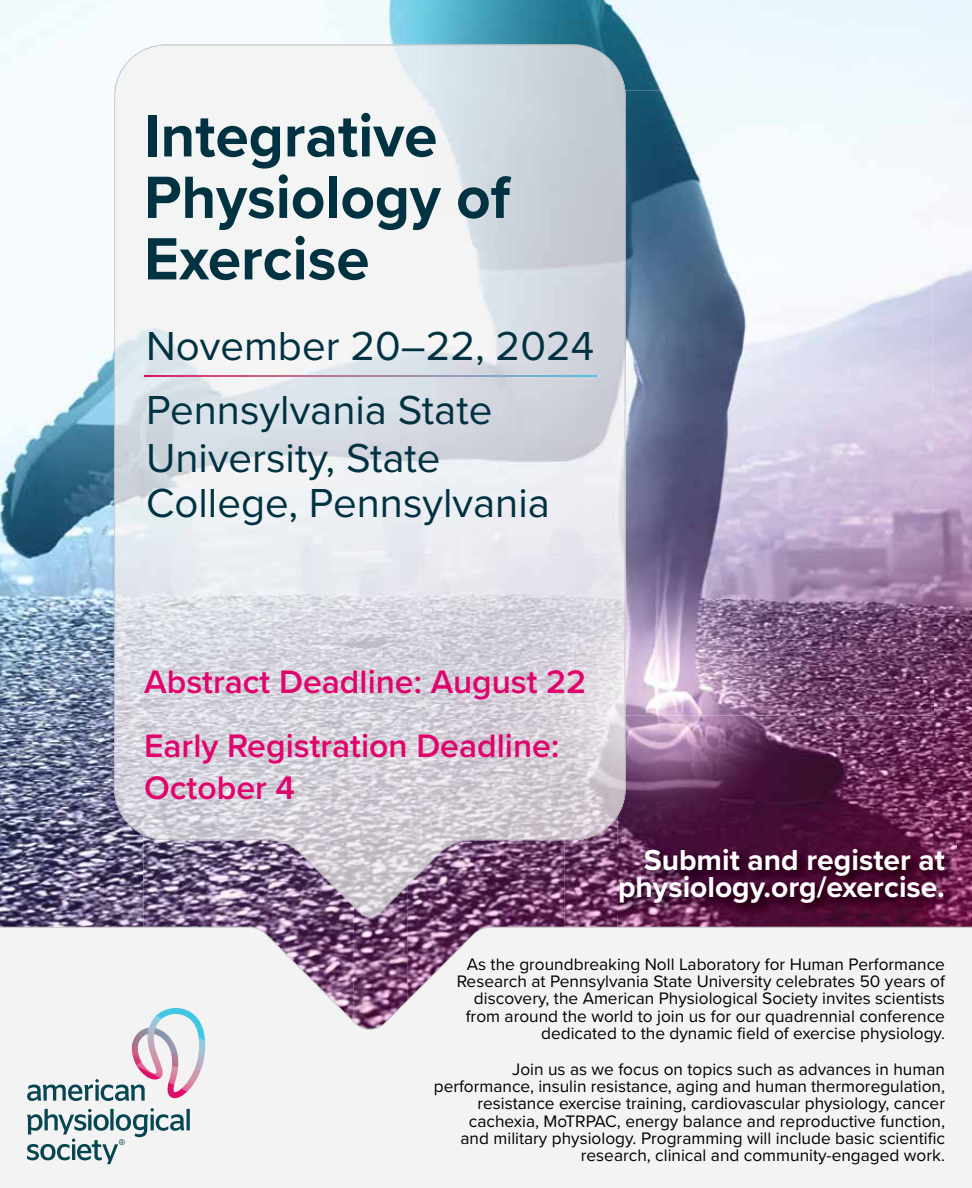
<style>
.page{position:relative;width:972px;height:1188px;background:#fff}
.page>*{position:absolute;margin:0;border:0;box-sizing:border-box;transform-origin:0 0}
.t1{font:700 61.8px/61.5px "Proxima Nova";color:#003241}
.t2{font:42px/64.2px "Proxima Nova";color:#003241}
.t3{font:600 33.75px/64.2px "Proxima Nova";color:#df056c}
.t4{font:700 30px/27px "Proxima Nova";color:#fff;text-align:right}
.t5{font:17.25px/17.2px "Proxima Nova";color:#000;text-align:right}
</style>
<div class="page">
<img style="left:0;top:0;width:143px;height:663px">
<img style="left:316px;top:0;width:656px;height:90px">
<img style="left:626px;top:90px;width:306px;height:313px">
<img style="left:932px;top:90px;width:40px;height:836px">
<img style="left:626px;top:403px;width:307px;height:313px">
<img style="left:0;top:663px;width:143px;height:263px">
<img style="left:617px;top:716px;width:316px;height:210px">
<img style="left:565px;top:866px;width:52px;height:60px">
<img style="left:143px;top:866px;width:211px;height:60px">
<img style="left:407px;top:866px;width:158px;height:60px">
<img style="left:354px;top:917px;width:53px;height:9px">
<div style="left:0;top:926px;width:972px;height:262px;background:#f3f3f3"></div>
<img style="left:115px;top:352px;width:306px;height:514px">
<img style="left:420px;top:557px;width:205px;height:309px">
<img style="left:114px;top:44px;width:512px;height:52px">
<img style="left:114px;top:95px;width:51px;height:745px">
<img style="left:575px;top:95px;width:51px;height:745px">
<img style="left:165px;top:839px;width:150px;height:27px">
<img style="left:425px;top:839px;width:150px;height:27px">
<img style="left:313px;top:866px;width:114px;height:51px">
<svg style="left:27px;top:1008px;width:178px;height:156px"></svg>
<img style="left:132px;top:1028px;width:17px;height:37px">
<svg style="left:144px;top:375px;width:452px;height:2px"></svg>
<img style="left:618px;top:845px;width:338px;height:70px">
<svg style="left:948px;top:1162px;width:8px;height:26px"></svg>
<h1 class="t1" style="left:144px;top:104px;width:368px">Integrative<br>Physiology of<br>Exercise</h1>
<h2 class="t2" style="left:146px;top:312px;width:450px">November 20–22, 2024<br>Pennsylvania State</h2>
<h2 class="t2" style="left:146px;top:434px;width:405px;line-height:45px">University, State<br>College, Pennsylvania</h2>
<h3 class="t3" style="left:144px;top:648px;width:444px">Abstract Deadline: August 22<br>Early Registration Deadline:</h3>
<h3 class="t3" style="left:144px;top:755px;width:153px">October 4</h3>
<h3 class="t4" style="left:618px;top:845px;width:328px">Submit and register at physiology.org/exercise.</h3>
<p class="t5" style="left:457px;top:955px;width:490px">As the groundbreaking Noll Laboratory for Human Performance Research at Pennsylvania State University celebrates 50 years of discovery, the American Physiological Society invites scientists from around the world to join us for our quadrennial conference dedicated to the dynamic field of exercise physiology.</p>
<p class="t5" style="left:434px;top:1060px;width:513px">Join us as we focus on topics such as advances in human performance, insulin resistance, aging and human thermoregulation, resistance exercise training, cardiovascular physiology, cancer cachexia, MoTRPAC, energy balance and reproductive function,<br>and military physiology. Programming will include basic scientific research, clinical and community-engaged work.</p>
</div>
